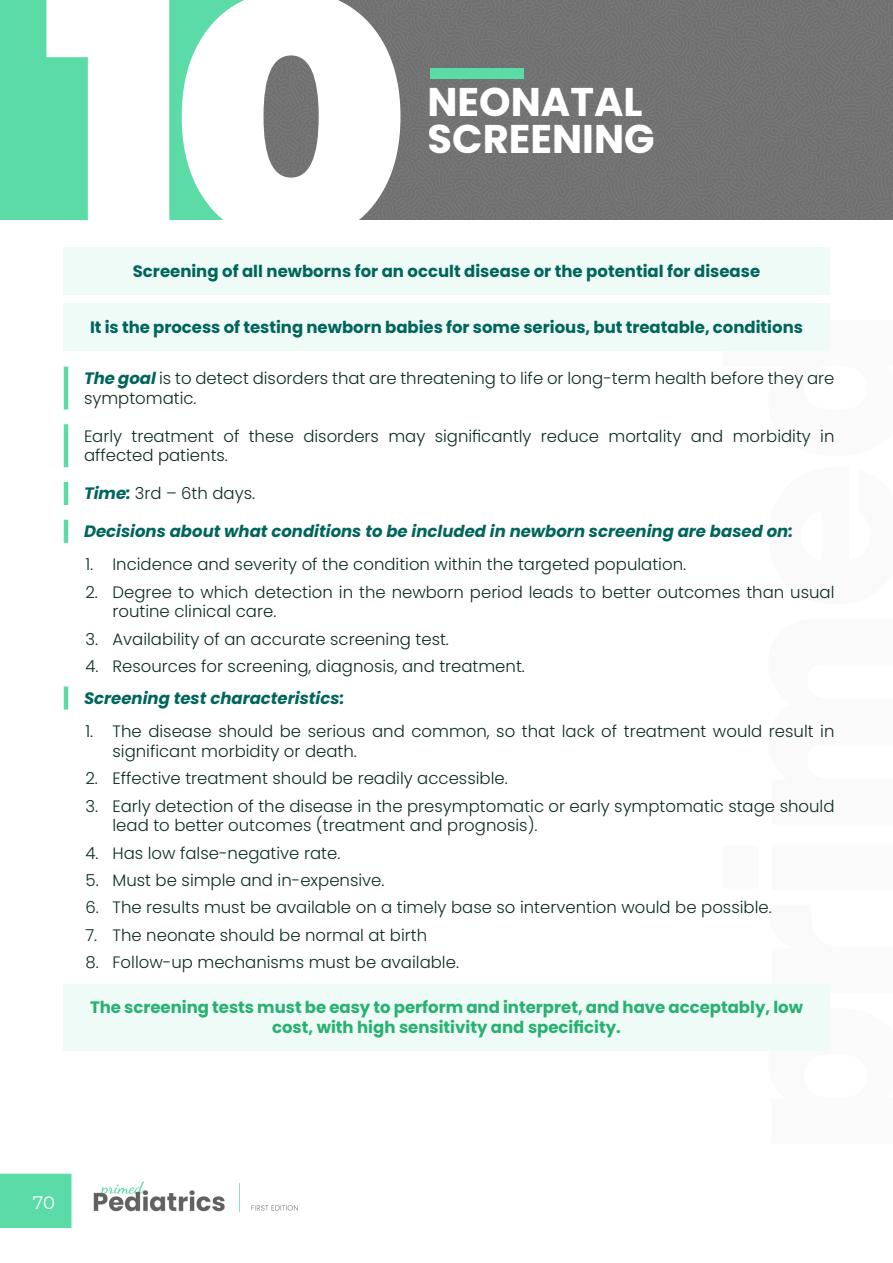
<style>
.page{position:relative;width:893px;height:1263px;background:#fff}
.page>*{position:absolute;margin:0;border:0;box-sizing:border-box;transform-origin:0 0}
.t1{font:900 345px "Montserrat";color:#fff}
.t2{font:700 40.05px "Poppins";color:#fff}
.t3{font:18px "Montserrat";color:#fff}
.Line_small{font:300 16.5px/19.8px "Poppins";color:#0d2e1f}
.NB_2{font:700 16.5px "Poppins";color:#00655c}
.NB{font:700 16.5px/19.8px "Poppins";color:#27b172;text-align:center}
.Line_small-2{font:italic 700 16.5px "Poppins";color:#00655c}
.s1{font-weight:700;font-style:italic;color:#00655c}
</style>
<div class="page">
<img style="left:0;top:247px;width:830px;height:982px">
<div style="left:63px;top:248px;width:767px;height:47px;background:#effbf6"></div>
<div style="left:63px;top:303px;width:767px;height:47px;background:#effbf6"></div>
<hr style="left:64px;top:367px;width:4px;height:43px;background:#5bdba5">
<hr style="left:64px;top:424px;width:4px;height:43px;background:#5bdba5">
<hr style="left:64px;top:482px;width:4px;height:23px;background:#5bdba5">
<hr style="left:64px;top:520px;width:4px;height:23px;background:#5bdba5">
<hr style="left:64px;top:686px;width:4px;height:24px;background:#5bdba5">
<div style="left:63px;top:984px;width:767px;height:67px;background:#effbf6"></div>
<img style="left:250px;top:0;width:643px;height:220px">
<div style="left:0;top:0;width:250px;height:220px;background:#5bdba5"></div>
<div style="left:430px;top:68px;width:93px;height:11px;background:#5bdba5"></div>
<p class="t1" style="left:45px;top:-144px;width:367px">10</p>
<p class="t2" style="left:428px;top:78px;width:217px">NEONATAL</p>
<p class="t2" style="left:428px;top:116px;width:229px">SCREENING</p>
<p class="NB_2" style="left:133px;top:262px;width:629px">Screening of all newborns for an occult disease or the potential for disease</p>
<p class="NB_2" style="left:90px;top:317px;width:714px">It is the process of testing newborn babies for some serious, but treatable, conditions</p>
<p class="Line_small" style="left:84px;top:368px;width:752px"><span class="s1">The goal</span> is to detect disorders that are threatening to life or long-term health before they are symptomatic.</p>
<p class="Line_small" style="left:84px;top:426px;width:752px">Early treatment of these disorders may significantly reduce mortality and morbidity in affected patients.</p>
<p class="Line_small" style="left:84px;top:484px;width:173px"><span class="s1">Time:</span> 3rd – 6th days.</p>
<p class="Line_small-2" style="left:84px;top:522px;width:710px">Decisions about what conditions to be included in newborn screening are based on:</p>
<p class="Line_small" style="left:86px;top:555px;width:602px">1. Incidence and severity of the condition within the targeted population.</p>
<p class="Line_small" style="left:112px;top:582px;width:723px;text-indent:-27px">2. Degree to which detection in the newborn period leads to better outcomes than usual routine clinical care.</p>
<p class="Line_small" style="left:86px;top:629px;width:365px">3. Availability of an accurate screening test.</p>
<p class="Line_small" style="left:86px;top:656px;width:441px">4. Resources for screening, diagnosis, and treatment.</p>
<p class="Line_small-2" style="left:84px;top:688px;width:262px">Screening test characteristics:</p>
<p class="Line_small" style="left:112px;top:721px;width:723px;text-indent:-27px">1. The disease should be serious and common, so that lack of treatment would result in significant morbidity or death.</p>
<p class="Line_small" style="left:86px;top:769px;width:424px">2. Effective treatment should be readily accessible.</p>
<p class="Line_small" style="left:112px;top:796px;width:723px;text-indent:-27px">3. Early detection of the disease in the presymptomatic or early symptomatic stage should lead to better outcomes (treatment and prognosis).</p>
<p class="Line_small" style="left:86px;top:843px;width:256px">4. Has low false-negative rate.</p>
<p class="Line_small" style="left:86px;top:870px;width:301px">5. Must be simple and in-expensive.</p>
<p class="Line_small" style="left:86px;top:898px;width:688px">6. The results must be available on a timely base so intervention would be possible.</p>
<p class="Line_small" style="left:86px;top:925px;width:343px">7. The neonate should be normal at birth</p>
<p class="Line_small" style="left:86px;top:952px;width:375px">8. Follow-up mechanisms must be available.</p>
<p class="NB" style="left:90px;top:997px;width:714px">The screening tests must be easy to perform and interpret, and have acceptably, low cost, with high sensitivity and specificity.</p>
<p class="t3" style="left:33px;top:1190px;width:24px">70</p>
</div>
